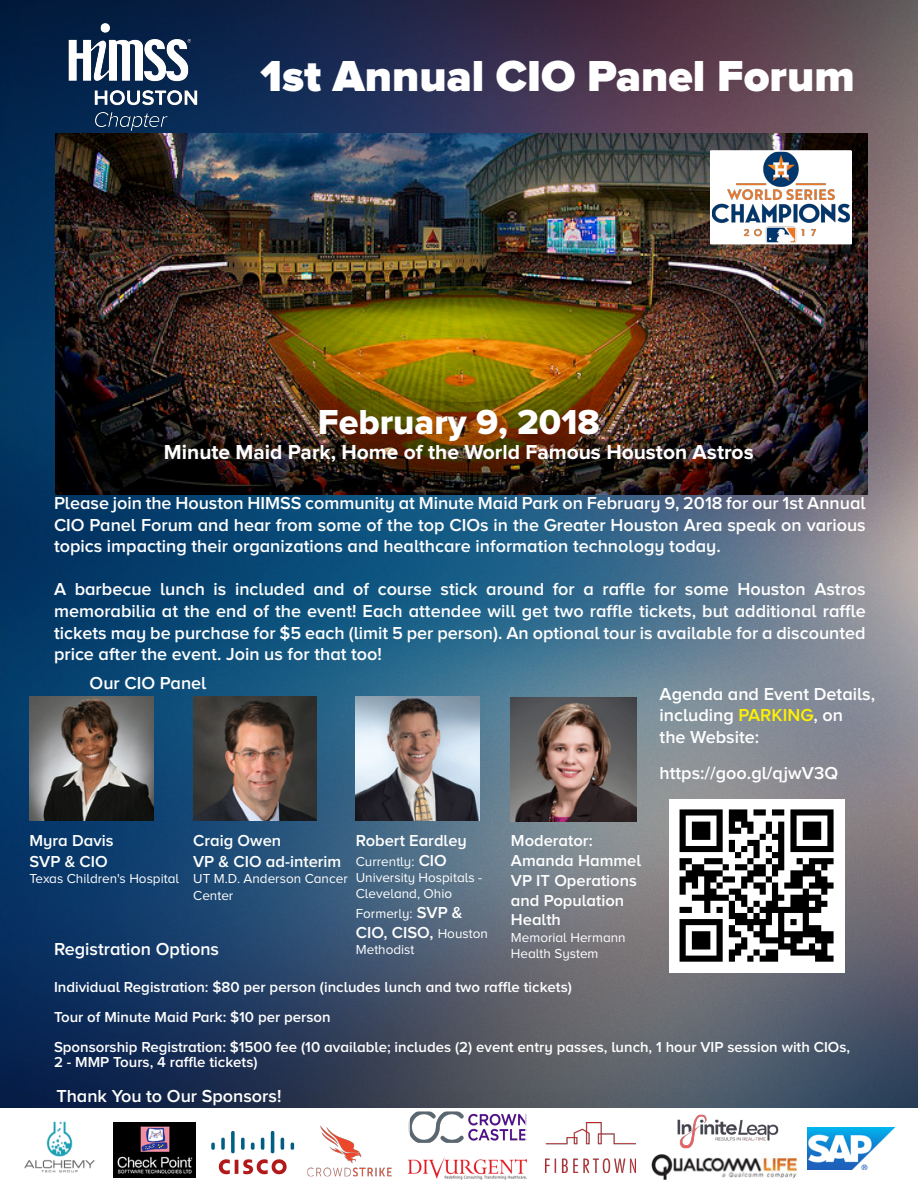
<style>
.page{position:relative;width:918px;height:1188px;background:#fff}
.page>*{position:absolute;margin:0;border:0;box-sizing:border-box;transform-origin:0 0}
.t1{font:900 45px "Proxima Nova";color:#fff}
.t2{font:36px "Proxima Nova Extrabld";color:#fff}
.t3{font:700 21px "Proxima Nova";color:#fff}
.t4{font:600 18px/21.6px "Proxima Nova A";color:#fff;text-align:justify}
.t5{font:600 16.5px/19.8px "Proxima Nova A";color:#fff}
.t6{font:600 15px/15px "Proxima Nova A";color:#fff}
.t7{font:13.5px/16.2px "Proxima Nova A";color:#fff}
.s1{color:#fff101}
.s2{font-weight:600;font-size:16.5px}
.s3{font-weight:400;font-size:13.5px}
</style>
<div class="page">
<img style="left:0;top:0;width:918px;height:1108px">
<img style="left:54px;top:9px;width:157px;height:134px">
<img style="left:669px;top:799px;width:175px;height:173px">
<img style="left:29px;top:697px;width:124px;height:123px">
<img style="left:356px;top:697px;width:124px;height:123px">
<img style="left:193px;top:697px;width:124px;height:123px">
<img style="left:511px;top:697px;width:126px;height:124px">
<img style="left:678px;top:1114px;width:100px;height:35px">
<img style="left:408px;top:1113px;width:119px;height:67px">
<img style="left:307px;top:1126px;width:85px;height:51px">
<div style="left:408px;top:1110px;width:119px;height:34px;border:2px solid #fff"></div>
<img style="left:546px;top:1122px;width:90px;height:50px">
<img style="left:211px;top:1131px;width:84px;height:44px">
<img style="left:24px;top:1121px;width:71px;height:52px">
<img style="left:114px;top:1123px;width:82px;height:55px">
<img style="left:807px;top:1128px;width:87px;height:41px">
<img style="left:651px;top:1154px;width:146px;height:26px">
<img style="left:56px;top:134px;width:811px;height:360px">
<img style="left:713px;top:153px;width:135px;height:88px">
<div style="left:710px;top:150px;width:141px;height:94px;border:2px solid #fff"></div>
<p class="t1" style="left:260px;top:50px;width:596px">1st Annual CIO Panel Forum</p>
<p class="t2" style="left:318px;top:401px;width:283px">February 9, 2018</p>
<p class="t3" style="left:164px;top:440px;width:591px">Minute Maid Park, Home of the World Famous Houston Astros</p>
<p class="t4" style="left:54px;top:492px;width:813px">Please join the Houston HIMSS community at Minute Maid Park on February 9, 2018 for our 1st Annual CIO Panel Forum and hear from some of the top CIOs in the Greater Houston Area speak on various topics impacting their organizations and healthcare information technology today.</p>
<p class="t4" style="left:54px;top:578px;width:813px">A barbecue lunch is included and of course stick around for a raffle for some Houston Astros memorabilia at the end of the event! Each attendee will get two raffle tickets, but additional raffle tickets may be purchase for $5 each (limit 5 per person). An optional tour is available for a discounted price after the event. Join us for that too!</p>
<p class="t4" style="left:90px;top:672px;width:118px">Our CIO Panel</p>
<p class="t4" style="left:660px;top:683px;width:217px">Agenda and Event Details, including <span class="s1">PARKING</span>, on</p>
<p class="t4" style="left:660px;top:726px;width:101px">the Website:</p>
<p class="t4" style="left:660px;top:762px;width:180px">https://goo.gl/qjwV3Q</p>
<p class="t5" style="left:193px;top:830px;width:90px">Craig Owen</p>
<p class="t5" style="left:193px;top:851px;width:150px">VP &amp; CIO ad-interim</p>
<p class="t7" style="left:193px;top:871px;width:156px">UT M.D. Anderson Cancer<br>Center</p>
<p class="t5" style="left:29px;top:830px;width:86px">Myra Davis</p>
<p class="t5" style="left:29px;top:851px;width:80px">SVP &amp; CIO</p>
<p class="t7" style="left:29px;top:871px;width:151px">Texas Children's Hospital</p>
<p class="t5" style="left:356px;top:830px;width:113px">Robert Eardley</p>
<p class="t7" style="left:356px;top:853px;width:128px">Currently: <span class="s2">CIO<br></span>University Hospitals -<br>Cleveland, Ohio</p>
<p class="t7" style="left:356px;top:905px;width:108px">Formerly: <span class="s2">SVP &amp;</span></p>
<p class="t5" style="left:356px;top:922px;width:134px">CIO, CISO, <span class="s3">Houston</span></p>
<p class="t7" style="left:356px;top:941px;width:60px">Methodist</p>
<p class="t5" style="left:511px;top:830px;width:83px">Moderator:</p>
<p class="t5" style="left:511px;top:850px;width:132px">Amanda Hammel</p>
<p class="t5" style="left:511px;top:870px;width:128px">VP IT Operations and Population<br>Health</p>
<p class="t7" style="left:511px;top:929px;width:116px">Memorial Hermann<br>Health System</p>
<p class="t4" style="left:54px;top:938px;width:167px">Registration Options</p>
<p class="t6" style="left:54px;top:979px;width:519px">Individual Registration: $80 per person (includes lunch and two raffle tickets)</p>
<p class="t6" style="left:54px;top:1009px;width:278px">Tour of Minute Maid Park: $10 per person</p>
<p class="t6" style="left:54px;top:1039px;width:798px">Sponsorship Registration: $1500 fee (10 available; includes (2) event entry passes, lunch, 1 hour VIP session with CIOs,<br>2 - MMP Tours, 4 raffle tickets)</p>
<p class="t4" style="left:56px;top:1085px;width:227px">Thank You to Our Sponsors!</p>
</div>
